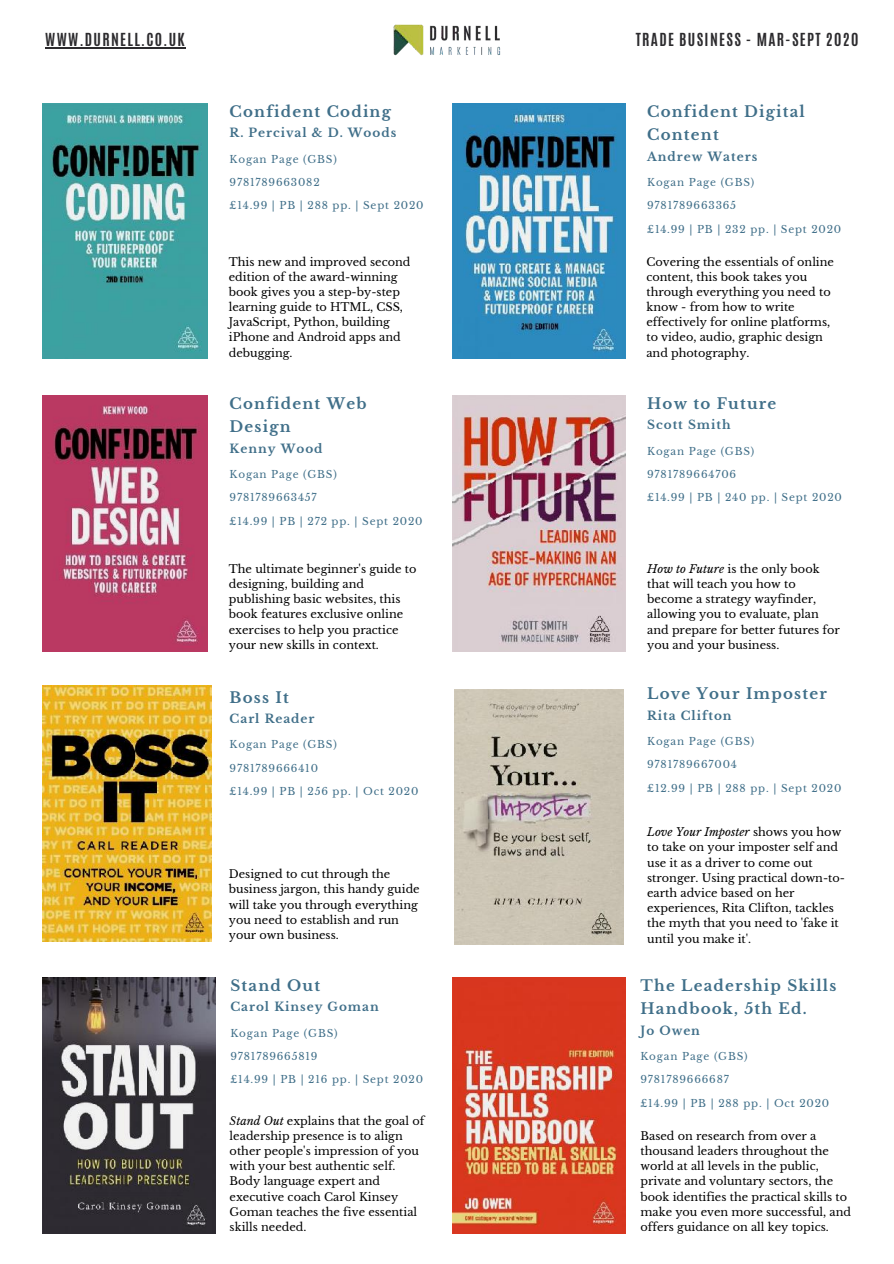
<style>
.page{position:relative;width:894px;height:1264px;background:#fff}
.page>*{position:absolute;margin:0;border:0;box-sizing:border-box;transform-origin:0 0}
.t1{font:700 15px/23.4px "Libre Baskerville";letter-spacing:.08em;color:#406f89}
.t2{font:700 15px "Antonio";letter-spacing:.085em;color:#2c2b2e}
.t3{font:700 12px "Libre Baskerville";letter-spacing:.08em;color:#406f89}
.t4{font:11.25px/15.1px "Libre Baskerville";color:#000}
.t5{font:10.35px "Libre Baskerville";letter-spacing:.08em;color:#406f89}
.s1{font-style:italic}
</style>
<div class="page">
<img style="left:393px;top:24px;width:108px;height:32px">
<img style="left:43px;top:103px;width:164px;height:256px">
<img style="left:452px;top:103px;width:173px;height:256px">
<img style="left:452px;top:395px;width:173px;height:256px">
<img style="left:43px;top:685px;width:169px;height:256px">
<img style="left:43px;top:977px;width:172px;height:256px">
<img style="left:43px;top:395px;width:164px;height:256px">
<img style="left:454px;top:689px;width:169px;height:255px">
<img style="left:453px;top:977px;width:172px;height:256px">
<hr style="left:45px;top:47px;width:141px;height:1px;background:#2c2b2e">
<h1 class="t2" style="left:45px;top:29px;width:141px">WWW.DURNELL.CO.UK</h1>
<h1 class="t1" style="left:229px;top:100px;width:163px">Confident Coding</h1>
<p class="t3" style="left:229px;top:126px;width:168px">R. Percival &amp; D. Woods</p>
<p class="t5" style="left:229px;top:152px;width:109px">Kogan Page (GBS)</p>
<p class="t5" style="left:229px;top:176px;width:91px">9781789663082</p>
<p class="t5" style="left:229px;top:199px;width:195px">£14.99 | PB | 288 pp. | Sept 2020</p>
<p class="t4" style="left:229px;top:254px;width:183px">This new and improved second edition of the award-winning book gives you a step-by-step learning guide to HTML, CSS,<br>JavaScript, Python, building iPhone and Android apps and debugging.</p>
<h1 class="t1" style="left:229px;top:392px;width:138px">Confident Web<br>Design</h1>
<p class="t3" style="left:229px;top:441px;width:94px">Kenny Wood</p>
<p class="t5" style="left:229px;top:468px;width:109px">Kogan Page (GBS)</p>
<p class="t5" style="left:229px;top:491px;width:89px">9781789663457</p>
<p class="t5" style="left:229px;top:514px;width:194px">£14.99 | PB | 272 pp. | Sept 2020</p>
<p class="t4" style="left:229px;top:561px;width:189px">The ultimate beginner's guide to designing, building and publishing basic websites, this book features exclusive online exercises to help you practice your new skills in context.</p>
<h1 class="t1" style="left:229px;top:685px;width:61px">Boss It</h1>
<p class="t3" style="left:229px;top:711px;width:86px">Carl Reader</p>
<p class="t5" style="left:229px;top:738px;width:109px">Kogan Page (GBS)</p>
<p class="t5" style="left:229px;top:761px;width:90px">9781789666410</p>
<p class="t5" style="left:229px;top:785px;width:190px">£14.99 | PB | 256 pp. | Oct 2020</p>
<p class="t4" style="left:229px;top:866px;width:192px">Designed to cut through the business jargon, this handy guide will take you through everything you need to establish and run your own business.</p>
<h1 class="t1" style="left:230px;top:974px;width:91px">Stand Out</h1>
<p class="t3" style="left:230px;top:999px;width:150px">Carol Kinsey Goman</p>
<p class="t5" style="left:230px;top:1026px;width:109px">Kogan Page (GBS)</p>
<p class="t5" style="left:230px;top:1050px;width:89px">9781789665819</p>
<p class="t5" style="left:230px;top:1073px;width:194px">£14.99 | PB | 216 pp. | Sept 2020</p>
<p class="t4" style="left:229px;top:1112px;width:196px"><span class="s1">Stand Out</span> explains that the goal of leadership presence is to align other people's impression of you with your best authentic self.<br>Body language expert and executive coach Carol Kinsey<br>Goman teaches the five essential skills needed.</p>
<h1 class="t2" style="left:635px;top:29px;width:224px">TRADE BUSINESS - MAR-SEPT 2020</h1>
<h1 class="t1" style="left:647px;top:100px;width:159px">Confident Digital<br>Content</h1>
<p class="t3" style="left:647px;top:149px;width:111px">Andrew Waters</p>
<p class="t5" style="left:647px;top:176px;width:109px">Kogan Page (GBS)</p>
<p class="t5" style="left:647px;top:199px;width:90px">9781789663365</p>
<p class="t5" style="left:647px;top:222px;width:195px">£14.99 | PB | 232 pp. | Sept 2020</p>
<p class="t4" style="left:646px;top:254px;width:189px">Covering the essentials of online content, this book takes you through everything you need to know - from how to write effectively for online platforms, to video, audio, graphic design and photography.</p>
<h1 class="t1" style="left:647px;top:392px;width:131px">How to Future</h1>
<p class="t3" style="left:647px;top:417px;width:85px">Scott Smith</p>
<p class="t5" style="left:647px;top:444px;width:109px">Kogan Page (GBS)</p>
<p class="t5" style="left:647px;top:468px;width:90px">9781789664706</p>
<p class="t5" style="left:647px;top:491px;width:196px">£14.99 | PB | 240 pp. | Sept 2020</p>
<p class="t4" style="left:647px;top:561px;width:194px"><span class="s1">How to Future</span> is the only book that will teach you how to become a strategy wayfinder, allowing you to evaluate, plan and prepare for better futures for you and your business.</p>
<h1 class="t1" style="left:647px;top:682px;width:181px">Love Your Imposter</h1>
<p class="t3" style="left:647px;top:708px;width:86px">Rita Clifton</p>
<p class="t5" style="left:647px;top:734px;width:109px">Kogan Page (GBS)</p>
<p class="t5" style="left:647px;top:758px;width:91px">9781789667004</p>
<p class="t5" style="left:647px;top:781px;width:196px">£12.99 | PB | 288 pp. | Sept 2020</p>
<p class="t4" style="left:647px;top:824px;width:199px"><span class="s1">Love Your Imposter</span> shows you how to take on your imposter self and use it as a driver to come out stronger. Using practical down-to&shy;earth advice based on her experiences, Rita Clifton, tackles the myth that you need to 'fake it until you make it'.</p>
<h1 class="t1" style="left:640px;top:974px;width:197px">The Leadership Skills<br>Handbook, 5th Ed.</h1>
<p class="t3" style="left:640px;top:1023px;width:61px">Jo Owen</p>
<p class="t5" style="left:640px;top:1050px;width:109px">Kogan Page (GBS)</p>
<p class="t5" style="left:640px;top:1073px;width:90px">9781789666687</p>
<p class="t5" style="left:640px;top:1096px;width:190px">£14.99 | PB | 288 pp. | Oct 2020</p>
<p class="t4" style="left:640px;top:1128px;width:212px">Based on research from over a thousand leaders throughout the world at all levels in the public, private and voluntary sectors, the book identifies the practical skills to make you even more successful, and offers guidance on all key topics.</p>
</div>
